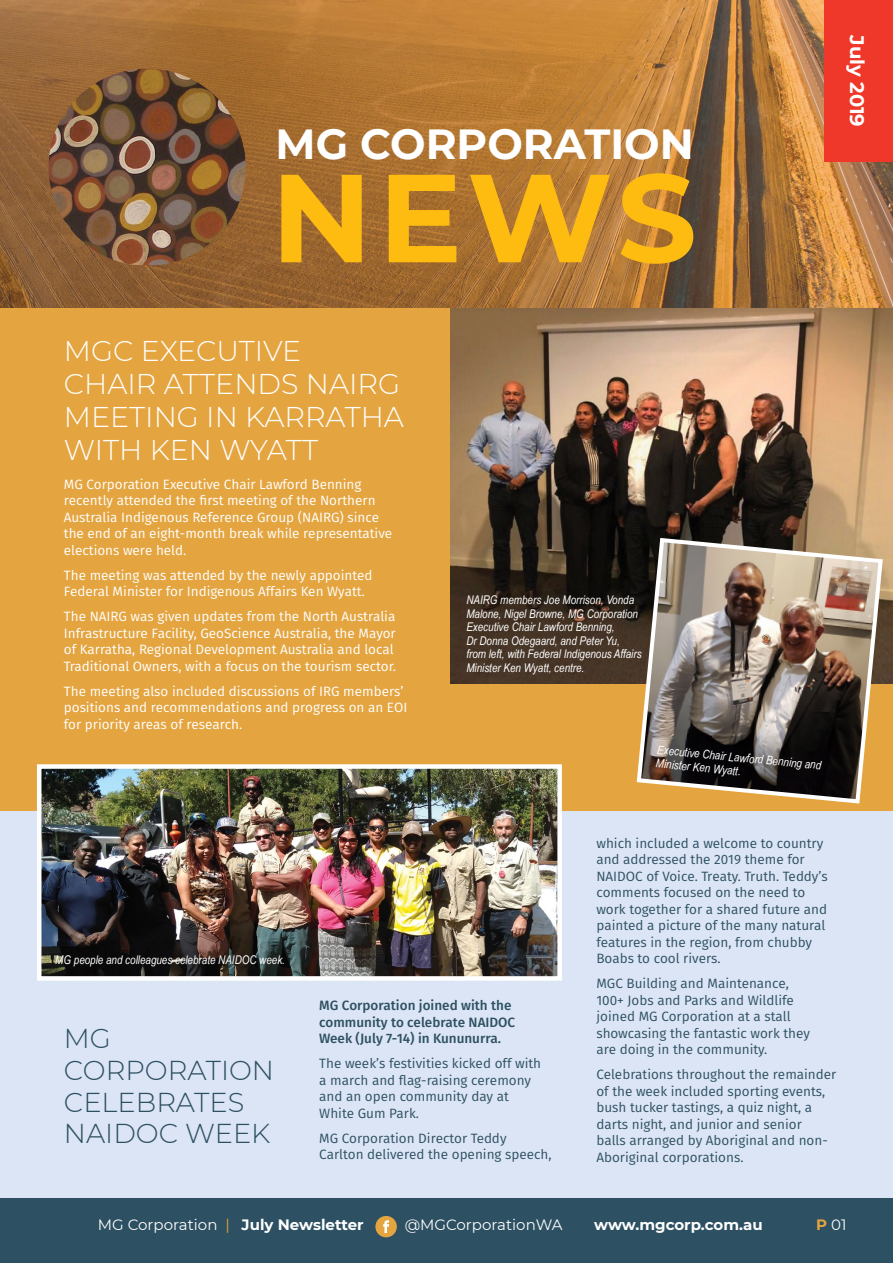
<style>
.page{position:relative;width:893px;height:1263px;background:#fff}
.page>*{position:absolute;margin:0;border:0;box-sizing:border-box;transform-origin:0 0}
.t1{font:700 124.95px "Montserrat";color:#febc11}
.t2{font:700 42px "Montserrat";color:#fff}
.t3{font:300 28.5px/33px "Montserrat";color:#fff}
.t4{font:300 27.3px/31.8px "Montserrat";color:#2d5062}
.t5{font:700 19.5px "Montserrat";color:#fff}
.t6{font:700 15px "Montserrat";color:#fff}
.t7{font:15px "Montserrat";color:#fff}
.t8{font:13.5px/16.5px "Fira Sans";color:#2d5062}
.t9{font:13.5px/16.5px "Fira Sans";color:#fff}
.t10{font:500 13.5px/16.5px "Fira Sans";color:#2d5062}
.t11{font:italic 12px/13.5px "Arial Narrow";color:#fff}
.s1{font-weight:400}
.s2{font-weight:400;color:#e4a541}
.s3{font-weight:700;color:#e4a541}
</style>
<div class="page">
<div style="left:0;top:801px;width:893px;height:437px;background:#dbe5f5"></div>
<div style="left:0;top:307px;width:893px;height:503px;background:#e4a541"></div>
<img style="left:42px;top:769px;width:515px;height:207px">
<div style="left:37px;top:764px;width:525px;height:217px;border:4px solid #fff"></div>
<img style="left:451px;top:307px;width:442px;height:376px">
<img style="left:634px;top:536px;width:251px;height:268px">
<div style="left:0;top:1199px;width:893px;height:64px;background:#2d5062"></div>
<div style="left:375px;top:1216px;width:22px;height:21px;background:#e4a541;border-radius:50%"></div>
<svg style="left:383px;top:1220px;width:6px;height:13px"></svg>
<svg style="left:0;top:0;width:893px;height:307px;background:#ab7439"></svg>
<div style="left:825px;top:0;width:68px;height:162px;background:#ef3829"></div>
<img style="left:49px;top:69px;width:197px;height:196px">
<h2 class="t2" style="left:276px;top:114px;width:420px">MG CORPORATION</h2>
<h1 class="t1" style="left:271px;top:128px;width:427px">NEWS</h1>
<h3 class="t5" style="left:871px;top:35px;width:93px;rotate:90deg">July 2019</h3>
<h3 class="t3" style="left:64px;top:334px;width:342px">MGC EXECUTIVE<br>CHAIR ATTENDS NAIRG<br>MEETING IN KARRATHA<br>WITH KEN WYATT</h3>
<p class="t9" style="left:64px;top:476px;width:330px">MG Corporation Executive Chair Lawford Benning recently attended the first meeting of the Northern Australia Indigenous Reference Group (NAIRG) since the end of an eight-month break while representative elections were held.</p>
<p class="t9" style="left:64px;top:567px;width:310px">The meeting was attended by the newly appointed<br>Federal Minister for Indigenous Affairs Ken Wyatt.</p>
<p class="t9" style="left:64px;top:608px;width:334px">The NAIRG was given updates from the North Australia Infrastructure Facility, GeoScience Australia, the Mayor of Karratha, Regional Development Australia and local Traditional Owners, with a focus on the tourism sector.</p>
<p class="t9" style="left:64px;top:683px;width:345px">The meeting also included discussions of IRG members’ positions and recommendations and progress on an EOI for priority areas of research.</p>
<p class="t11" style="left:466px;top:593px;width:177px">NAIRG members Joe Morrison, Vonda Malone, Nigel Browne, MG Corporation Executive Chair Lawford Benning,<br>Dr Donna Odegaard, and Peter Yu, from left, with Federal Indigenous Affairs Minister Ken Wyatt, centre.</p>
<p class="t11" style="left:658px;top:742px;width:166px;rotate:6deg">Executive Chair Lawford Benning and<br>Minister Ken Wyatt.</p>
<p class="t11" style="left:55px;top:952px;width:231px">MG people and colleagues celebrate NAIDOC week.</p>
<h3 class="t4" style="left:64px;top:1021px;width:212px">MG<br>CORPORATION<br>CELEBRATES<br>NAIDOC WEEK</h3>
<p class="t10" style="left:319px;top:997px;width:198px">MG Corporation joined with the community to celebrate NAIDOC<br>Week (July 7-14) in Kununurra.</p>
<p class="t8" style="left:319px;top:1055px;width:223px">The week’s festivities kicked off with a march and flag-raising ceremony and an open community day at<br>White Gum Park.</p>
<p class="t8" style="left:319px;top:1130px;width:234px">MG Corporation Director Teddy<br>Carlton delivered the opening speech,</p>
<p class="t8" style="left:596px;top:835px;width:233px">which included a welcome to country and addressed the 2019 theme for NAIDOC of Voice. Treaty. Truth. Teddy’s comments focused on the need to work together for a shared future and painted a picture of the many natural features in the region, from chubby Boabs to cool rivers.</p>
<p class="t8" style="left:596px;top:975px;width:215px">MGC Building and Maintenance,<br>100+ Jobs and Parks and Wildlife joined MG Corporation at a stall showcasing the fantastic work they are doing in the community.</p>
<p class="t8" style="left:596px;top:1066px;width:241px">Celebrations throughout the remainder of the week included sporting events, bush tucker tastings, a quiz night, a darts night, and junior and senior<br>balls arranged by Aboriginal and non-Aboriginal corporations.</p>
<p class="t6" style="left:98px;top:1214px;width:267px"><span class="s1">MG Corporation</span> <span class="s2">|</span> July Newsletter</p>
<p class="t7" style="left:405px;top:1214px;width:160px">@MGCorporationWA</p>
<p class="t6" style="left:594px;top:1214px;width:170px">www.mgcorp.com.au</p>
<p class="t7" style="left:816px;top:1214px;width:32px"><span class="s3">P</span> 01</p>
</div>
